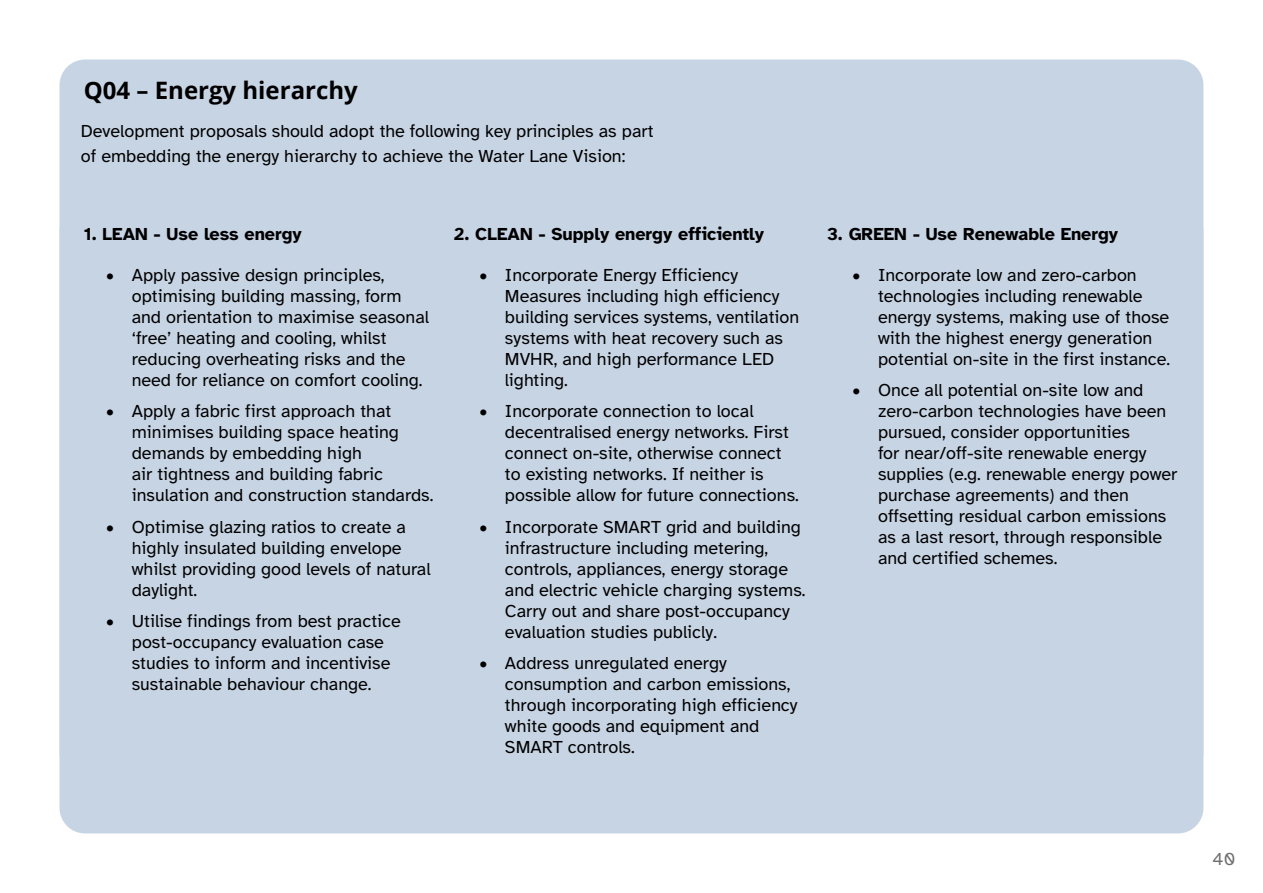
<style>
.page{position:relative;width:1263px;height:893px;background:#fff}
.page>*{position:absolute;margin:0;border:0;box-sizing:border-box;transform-origin:0 0}
.H4_-_Subsub_heading{font:700 24px "Open Sans";color:#000}
.Body_text{font:18px/21px "Atkinson Hyperlegible";color:#000}
.Body_text-2{font:700 18px "Atkinson Hyperlegible";color:#000}
.t1{font:18px "Atkinson Hyperlegible";color:#706f6f}
</style>
<div class="page">
<div style="left:60px;top:60px;width:1143px;height:773px;background:#c7d4e4;border-radius:26px"></div>
<h4 class="H4_-_Subsub_heading" style="left:84px;top:73px;width:276px">Q04 – Energy hierarchy</h4>
<p class="Body_text" style="left:81px;top:121px;width:574px">Development proposals should adopt the following key principles as part</p>
<p class="Body_text" style="left:81px;top:145px;width:546px">of embedding the energy hierarchy to achieve the Water Lane Vision:</p>
<p class="Body_text-2" style="left:84px;top:224px;width:220px">1. LEAN - Use less energy</p>
<p class="Body_text" style="left:132px;top:264px;width:299px;text-indent:-26px">• Apply passive design principles, optimising building massing, form and orientation to maximise seasonal ‘free’ heating and cooling, whilst reducing overheating risks and the need for reliance on comfort cooling.</p>
<p class="Body_text" style="left:132px;top:401px;width:303px;text-indent:-26px">• Apply a fabric first approach that minimises building space heating demands by embedding high<br>air tightness and building fabric insulation and construction standards.</p>
<p class="Body_text" style="left:132px;top:517px;width:300px;text-indent:-26px">• Optimise glazing ratios to create a highly insulated building envelope whilst providing good levels of natural daylight.</p>
<p class="Body_text" style="left:132px;top:611px;width:271px;text-indent:-26px">• Utilise findings from best practice post-occupancy evaluation case studies to inform and incentivise sustainable behaviour change.</p>
<p class="Body_text-2" style="left:454px;top:224px;width:312px">2. CLEAN - Supply energy efficiently</p>
<p class="Body_text" style="left:505px;top:264px;width:296px;text-indent:-26px">• Incorporate Energy Efficiency<br>Measures including high efficiency building services systems, ventilation systems with heat recovery such as<br>MVHR, and high performance LED lighting.</p>
<p class="Body_text" style="left:505px;top:401px;width:295px;text-indent:-26px">• Incorporate connection to local decentralised energy networks. First connect on-site, otherwise connect to existing networks. If neither is possible allow for future connections.</p>
<p class="Body_text" style="left:505px;top:517px;width:302px;text-indent:-26px">• Incorporate SMART grid and building infrastructure including metering, controls, appliances, energy storage and electric vehicle charging systems.<br>Carry out and share post-occupancy evaluation studies publicly.</p>
<p class="Body_text" style="left:505px;top:653px;width:294px;text-indent:-26px">• Address unregulated energy consumption and carbon emissions, through incorporating high efficiency white goods and equipment and<br>SMART controls.</p>
<p class="Body_text-2" style="left:827px;top:224px;width:293px">3. GREEN - Use Renewable Energy</p>
<p class="Body_text" style="left:878px;top:264px;width:294px;text-indent:-26px">• Incorporate low and zero-carbon technologies including renewable energy systems, making use of those with the highest energy generation potential on-site in the first instance.</p>
<p class="Body_text" style="left:878px;top:380px;width:301px;text-indent:-26px">• Once all potential on-site low and zero-carbon technologies have been pursued, consider opportunities<br>for near/off-site renewable energy supplies (e.g. renewable energy power purchase agreements) and then offsetting residual carbon emissions as a last resort, through responsible and certified schemes.</p>
<p class="t1" style="left:1212px;top:849px;width:24px">40</p>
</div>
